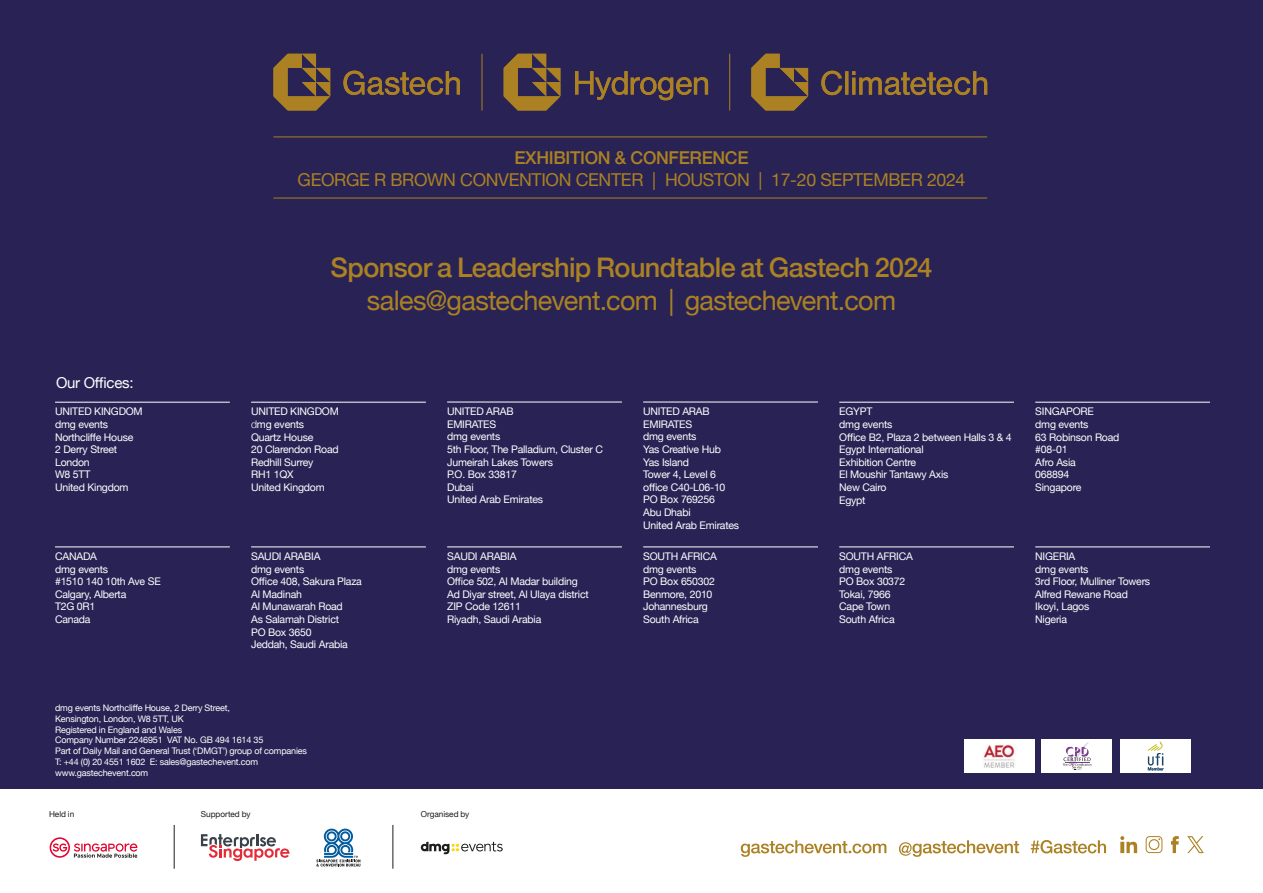
<style>
.page{position:relative;width:1263px;height:893px;background:#fff}
.page>*{position:absolute;margin:0;border:0;box-sizing:border-box;transform-origin:0 0}
.t1{font:500 27px "Helvetica Neue";letter-spacing:-.02em;color:#ab8123}
.t2{font:27px "Helvetica Neue";letter-spacing:-.025em;color:#ab8123}
.t3{font:17.7px "Helvetica Neue";letter-spacing:-.02em;color:#ab8123}
.t4{font:500 17.7px "Helvetica Neue";letter-spacing:-.02em;color:#ab8123}
.t5{font:15px "Helvetica Neue";letter-spacing:-.02em;color:#fff}
.t6{font:10.5px/12.6px "Helvetica Neue";letter-spacing:-.02em;color:#fff}
.t7{font:9px/10.8px "Helvetica Neue";letter-spacing:-.02em;color:#fff}
.t8{font:8.25px "Helvetica Neue";letter-spacing:-.005em;color:#1d1d1b}
.s1{font-weight:300}
</style>
<div class="page">
<div style="left:0;top:0;width:1263px;height:797px;background:#282354"></div>
<div style="left:0;top:790px;width:1263px;height:103px;background:#fff"></div>
<div style="left:964px;top:739px;width:70px;height:34px;background:#fff"></div>
<svg style="left:1041px;top:739px;width:71px;height:34px;background:#f2eff3"></svg>
<svg style="left:1120px;top:739px;width:71px;height:34px;background:#f4f6f5"></svg>
<img style="left:983px;top:744px;width:33px;height:24px">
<hr style="left:55px;top:402px;width:175px;height:1px;background:#fff">
<hr style="left:251px;top:402px;width:175px;height:1px;background:#fff">
<hr style="left:447px;top:402px;width:175px;height:1px;background:#fff">
<hr style="left:643px;top:402px;width:175px;height:1px;background:#fff">
<hr style="left:839px;top:402px;width:175px;height:1px;background:#fff">
<hr style="left:1035px;top:402px;width:175px;height:1px;background:#fff">
<hr style="left:55px;top:546px;width:175px;height:1px;background:#fff">
<hr style="left:251px;top:546px;width:175px;height:1px;background:#fff">
<hr style="left:447px;top:546px;width:175px;height:1px;background:#fff">
<hr style="left:643px;top:546px;width:175px;height:1px;background:#fff">
<hr style="left:839px;top:546px;width:175px;height:1px;background:#fff">
<hr style="left:1035px;top:546px;width:175px;height:1px;background:#fff">
<hr style="left:393px;top:825px;width:1px;height:44px;background:#1d1d1b">
<hr style="left:174px;top:825px;width:1px;height:44px;background:#1d1d1b">
<svg style="left:316px;top:829px;width:44px;height:37px"></svg>
<svg style="left:421px;top:842px;width:82px;height:13px"></svg>
<svg style="left:50px;top:837px;width:87px;height:21px"></svg>
<svg style="left:201px;top:834px;width:88px;height:27px"></svg>
<svg style="left:741px;top:840px;width:365px;height:17px"></svg>
<svg style="left:1120px;top:836px;width:17px;height:17px"></svg>
<svg style="left:1146px;top:836px;width:16px;height:17px"></svg>
<svg style="left:1171px;top:836px;width:8px;height:17px"></svg>
<svg style="left:1187px;top:836px;width:17px;height:17px"></svg>
<svg style="left:273px;top:54px;width:57px;height:56px"></svg>
<svg style="left:343px;top:71px;width:117px;height:24px"></svg>
<svg style="left:504px;top:54px;width:56px;height:56px"></svg>
<svg style="left:575px;top:71px;width:133px;height:29px"></svg>
<svg style="left:821px;top:71px;width:166px;height:24px"></svg>
<svg style="left:751px;top:54px;width:57px;height:56px"></svg>
<hr style="left:482px;top:54px;width:1px;height:56px;background:#ab8123">
<hr style="left:729px;top:54px;width:1px;height:56px;background:#ab8123">
<hr style="left:273px;top:137px;width:714px;height:1px;background:#ab8123">
<hr style="left:273px;top:198px;width:714px;height:1px;background:#ab8123">
<h2 class="t4" style="left:514px;top:144px;width:235px">EXHIBITION &amp; CONFERENCE</h2>
<h2 class="t3" style="left:298px;top:167px;width:669px">GEORGE R BROWN CONVENTION CENTER | HOUSTON | 17-20 SEPTEMBER 2024</h2>
<h1 class="t1" style="left:330px;top:246px;width:603px">Sponsor a Leadership Roundtable at Gastech 2024</h1>
<h1 class="t2" style="left:367px;top:281px;width:531px">sales@gastechevent.com | gastechevent.com</h1>
<h3 class="t5" style="left:56px;top:372px;width:79px">Our Offices:</h3>
<p class="t6" style="left:55px;top:406px;width:89px">UNITED KINGDOM dmg events<br>Northcliffe House<br>2 Derry Street<br>London<br>W8 5TT<br>United Kingdom</p>
<p class="t6" style="left:251px;top:406px;width:89px">UNITED KINGDOM <span class="s1">d</span>mg events<br>Quartz House<br>20 Clarendon Road<br>Redhill Surrey<br>RH1 1QX<br>United Kingdom</p>
<p class="t6" style="left:447px;top:406px;width:157px">UNITED ARAB<br>EMIRATES<br>dmg events<br>5th Floor, The Palladium, Cluster C<br>Jumeirah Lakes Towers<br>P.O. Box 33817<br>Dubai<br>United Arab Emirates</p>
<p class="t6" style="left:643px;top:406px;width:97px">UNITED ARAB<br>EMIRATES<br>dmg events<br>Yas Creative Hub<br>Yas Island<br>Tower 4, Level 6 office C40-L06-10<br>PO Box 769256<br>Abu Dhabi<br>United Arab Emirates</p>
<p class="t6" style="left:839px;top:406px;width:174px">EGYPT<br>dmg events<br>Office B2, Plaza 2 between Halls 3 &amp; 4<br>Egypt International<br>Exhibition Centre<br>El Moushir Tantawy Axis<br>New Cairo<br>Egypt</p>
<p class="t6" style="left:1035px;top:406px;width:86px">SINGAPORE<br>dmg events<br>63 Robinson Road #08-01<br>Afro Asia<br>068894<br>Singapore</p>
<p class="t6" style="left:55px;top:551px;width:107px">CANADA<br>dmg events<br>#1510 140 10th Ave SE<br>Calgary, Alberta<br>T2G 0R1<br>Canada</p>
<p class="t6" style="left:251px;top:551px;width:112px">SAUDI ARABIA<br>dmg events<br>Office 408, Sakura Plaza<br>Al Madinah<br>Al Munawarah Road<br>As Salamah District<br>PO Box 3650<br>Jeddah, Saudi Arabia</p>
<p class="t6" style="left:447px;top:551px;width:143px">SAUDI ARABIA<br>dmg events<br>Office 502, Al Madar building<br>Ad Diyar street, Al Ulaya district<br>ZIP Code 12611<br>Riyadh, Saudi Arabia</p>
<p class="t6" style="left:643px;top:551px;width:75px">SOUTH AFRICA dmg events<br>PO Box 650302<br>Benmore, 2010<br>Johannesburg<br>South Africa</p>
<p class="t6" style="left:839px;top:551px;width:75px">SOUTH AFRICA dmg events<br>PO Box 30372<br>Tokai, 7966<br>Cape Town<br>South Africa</p>
<p class="t6" style="left:1035px;top:551px;width:116px">NIGERIA<br>dmg events<br>3rd Floor, Mulliner Towers<br>Alfred Rewane Road<br>Ikoyi, Lagos<br>Nigeria</p>
<p class="t7" style="left:55px;top:703px;width:253px">dmg events Northcliffe House, 2 Derry Street,<br>Kensington, London, W8 5TT, UK<br>Registered in England and Wales<br>Company Number 2246951 VAT No. GB 494 1614 35<br>Part of Daily Mail and General Trust (‘DMGT’) group of companies T: +44 (0) 20 4551 1602 E: sales@gastechevent.com www.gastechevent.com</p>
<p class="t8" style="left:49px;top:808px;width:27px">Held in</p>
<p class="t8" style="left:201px;top:808px;width:51px">Supported by</p>
<p class="t8" style="left:421px;top:808px;width:50px">Organised by</p>
</div>
